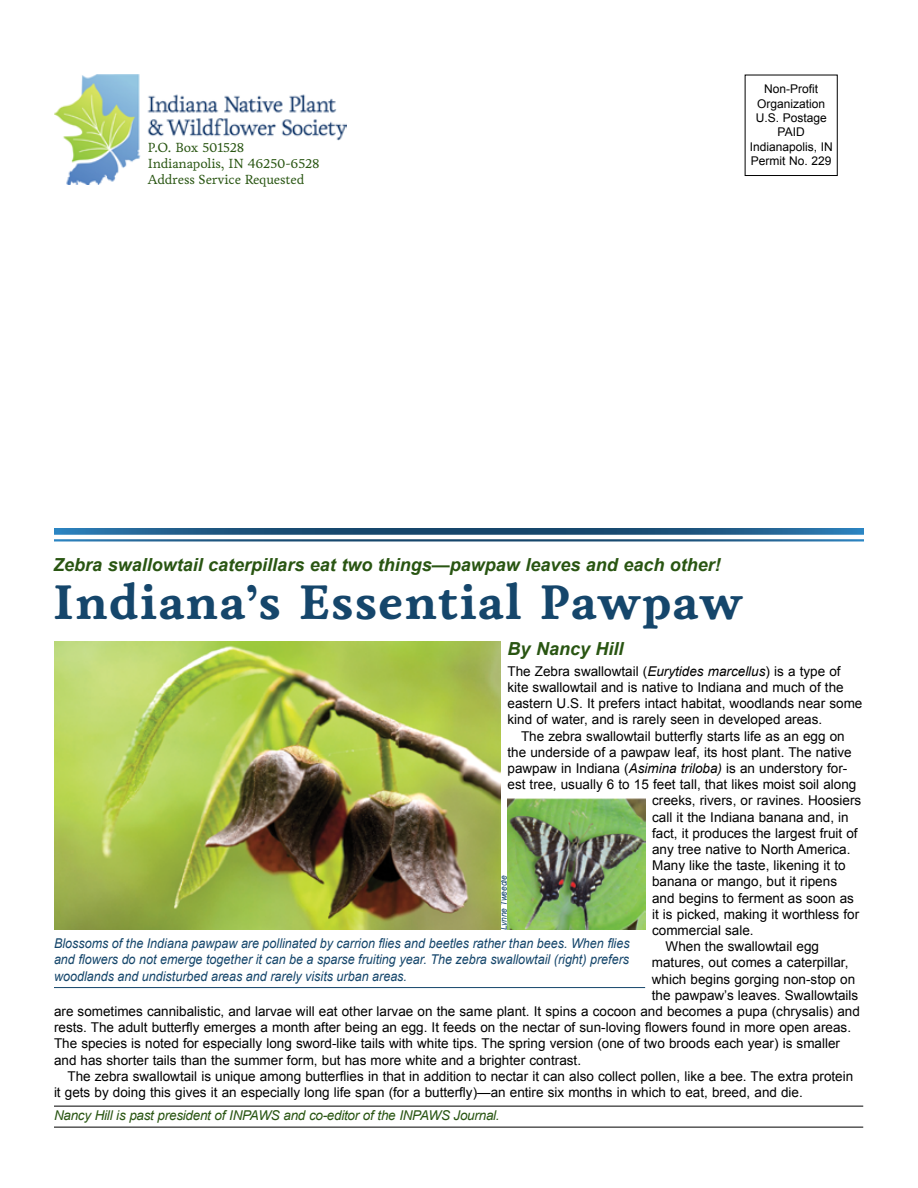
<style>
.page{position:relative;width:918px;height:1188px;background:#fff}
.page>*{position:absolute;margin:0;border:0;box-sizing:border-box;transform-origin:0 0}
._10_Story_Head_Blue{font:700 49.5px "Livory";letter-spacing:.02em;color:#15466b}
._15_KickerTop_GR{font:italic 700 18px "Arial";color:#295512}
._31_By_Author_GR{font:italic 700 18px "Arial";color:#295512}
._50_BodyBasic_BK{font:13.5px/16.2px "Arial";color:#000}
._70_5_PhotoCaption_R{font:italic 13.5px/16.2px "Arial";color:#15466b;text-align:justify;scale:.93 1}
._40_Body1st_BK{font:13.5px/16.2px "Arial";color:#000}
._55_AuthorBioBox_GR{font:italic 13.5px "Arial";letter-spacing:-.02em;color:#295512}
._21_Head_Below_Livor{font:13.5px "Livory";letter-spacing:-.01em;color:#295512}
.t1{font:12px/14.4px "Arial";color:#000;text-align:center}
._72__Copyright_BL{font:italic 9px "Arial";letter-spacing:-.01em;color:#15466b;scale:.93 1}
.s1{font-style:italic}
</style>
<div class="page">
<hr style="left:54px;top:1106px;width:809px;height:1px;background:#000">
<hr style="left:54px;top:1127px;width:809px;height:1px;background:#000">
<img style="left:54px;top:75px;width:292px;height:109px">
<div style="left:745px;top:75px;width:93px;height:101px;border:1px solid #000"></div>
<svg style="left:54px;top:528px;width:810px;height:7px;background:#255d86"></svg>
<img style="left:54px;top:642px;width:447px;height:287px">
<img style="left:508px;top:799px;width:137px;height:130px">
<hr style="left:54px;top:987px;width:591px;height:1px;background:#15466b">
<p class="_21_Head_Below_Livor" style="left:148px;top:139px;width:98px">P.O. Box 501528</p>
<p class="_21_Head_Below_Livor" style="left:148px;top:155px;width:173px">Indianapolis, IN 46250-6528</p>
<p class="_21_Head_Below_Livor" style="left:148px;top:171px;width:158px">Address Service Requested</p>
<p class="t1" style="left:750px;top:82px;width:85px">Non-Profit<br>Organization<br>U.S. Postage<br>PAID<br>Indianapolis, IN<br>Permit No. 229</p>
<p class="_15_KickerTop_GR" style="left:53px;top:552px;width:669px">Zebra swallowtail caterpillars eat two things—pawpaw leaves and each other!</p>
<p class="_10_Story_Head_Blue" style="left:53px;top:572px;width:691px">Indiana’s Essential Pawpaw</p>
<p class="_31_By_Author_GR" style="left:508px;top:637px;width:118px">By Nancy Hill</p>
<p class="_40_Body1st_BK" style="left:508px;top:663px;width:356px">The Zebra swallowtail (<span class="s1">Eurytides marcellus</span>) is a type of kite swallowtail and is native to Indiana and much of the eastern U.S. It prefers intact habitat, woodlands near some kind of water, and is rarely seen in developed areas.</p>
<p class="_50_BodyBasic_BK" style="left:521px;top:728px;width:325px">The zebra swallowtail butterfly starts life as an egg on</p>
<p class="_50_BodyBasic_BK" style="left:508px;top:744px;width:346px">the underside of a pawpaw leaf, its host plant. The native</p>
<p class="_50_BodyBasic_BK" style="left:508px;top:760px;width:341px">pawpaw in Indiana (<span class="s1">Asimina triloba)</span> is an understory for-</p>
<p class="_50_BodyBasic_BK" style="left:508px;top:777px;width:350px">est tree, usually 6 to 15 feet tall, that likes moist soil along</p>
<p class="_50_BodyBasic_BK" style="left:652px;top:793px;width:211px">creeks, rivers, or ravines. Hoosiers</p>
<p class="_50_BodyBasic_BK" style="left:652px;top:809px;width:198px">call it the Indiana banana and, in</p>
<p class="_50_BodyBasic_BK" style="left:652px;top:825px;width:207px">fact, it produces the largest fruit of</p>
<p class="_50_BodyBasic_BK" style="left:652px;top:841px;width:200px">any tree native to North America.</p>
<p class="_50_BodyBasic_BK" style="left:652px;top:858px;width:195px">Many like the taste, likening it to</p>
<p class="_50_BodyBasic_BK" style="left:652px;top:874px;width:186px">banana or mango, but it ripens</p>
<p class="_50_BodyBasic_BK" style="left:652px;top:890px;width:203px">and begins to ferment as soon as</p>
<p class="_50_BodyBasic_BK" style="left:652px;top:906px;width:209px">it is picked, making it worthless for</p>
<p class="_50_BodyBasic_BK" style="left:652px;top:922px;width:103px">commercial sale.</p>
<p class="_50_BodyBasic_BK" style="left:666px;top:939px;width:155px">When the swallowtail egg</p>
<p class="_50_BodyBasic_BK" style="left:652px;top:955px;width:198px">matures, out comes a caterpillar,</p>
<p class="_50_BodyBasic_BK" style="left:652px;top:971px;width:205px">which begins gorging non-stop on</p>
<p class="_50_BodyBasic_BK" style="left:652px;top:987px;width:208px">the pawpaw’s leaves. Swallowtails</p>
<p class="_50_BodyBasic_BK" style="left:54px;top:1003px;width:807px">are sometimes cannibalistic, and larvae will eat other larvae on the same plant. It spins a cocoon and becomes a pupa (chrysalis) and</p>
<p class="_50_BodyBasic_BK" style="left:54px;top:1020px;width:799px">rests. The adult butterfly emerges a month after being an egg. It feeds on the nectar of sun-loving flowers found in more open areas.</p>
<p class="_50_BodyBasic_BK" style="left:54px;top:1036px;width:788px">The species is noted for especially long sword-like tails with white tips. The spring version (one of two broods each year) is smaller</p>
<p class="_50_BodyBasic_BK" style="left:54px;top:1052px;width:529px">and has shorter tails than the summer form, but has more white and a brighter contrast.</p>
<p class="_50_BodyBasic_BK" style="left:54px;top:1068px;width:801px;text-indent:14px">The zebra swallowtail is unique among butterflies in that in addition to nectar it can also collect pollen, like a bee. The extra protein it gets by doing this gives it an especially long life span (for a butterfly)—an entire six months in which to eat, breed, and die.</p>
<p class="_55_AuthorBioBox_GR" style="left:54px;top:1107px;width:447px">Nancy Hill is past president of INPAWS and co-editor of the INPAWS Journal.</p>
<p class="_72__Copyright_BL" style="left:498px;top:930px;width:61px;rotate:-90deg">Lynne Tweedie</p>
<p class="_70_5_PhotoCaption_R" style="left:54px;top:936px;width:621px">Blossoms of the Indiana pawpaw are pollinated by carrion flies and beetles rather than bees. When flies and flowers do not emerge together it can be a sparse fruiting year. The zebra swallowtail (right) prefers woodlands and undisturbed areas and rarely visits urban areas.</p>
</div>
